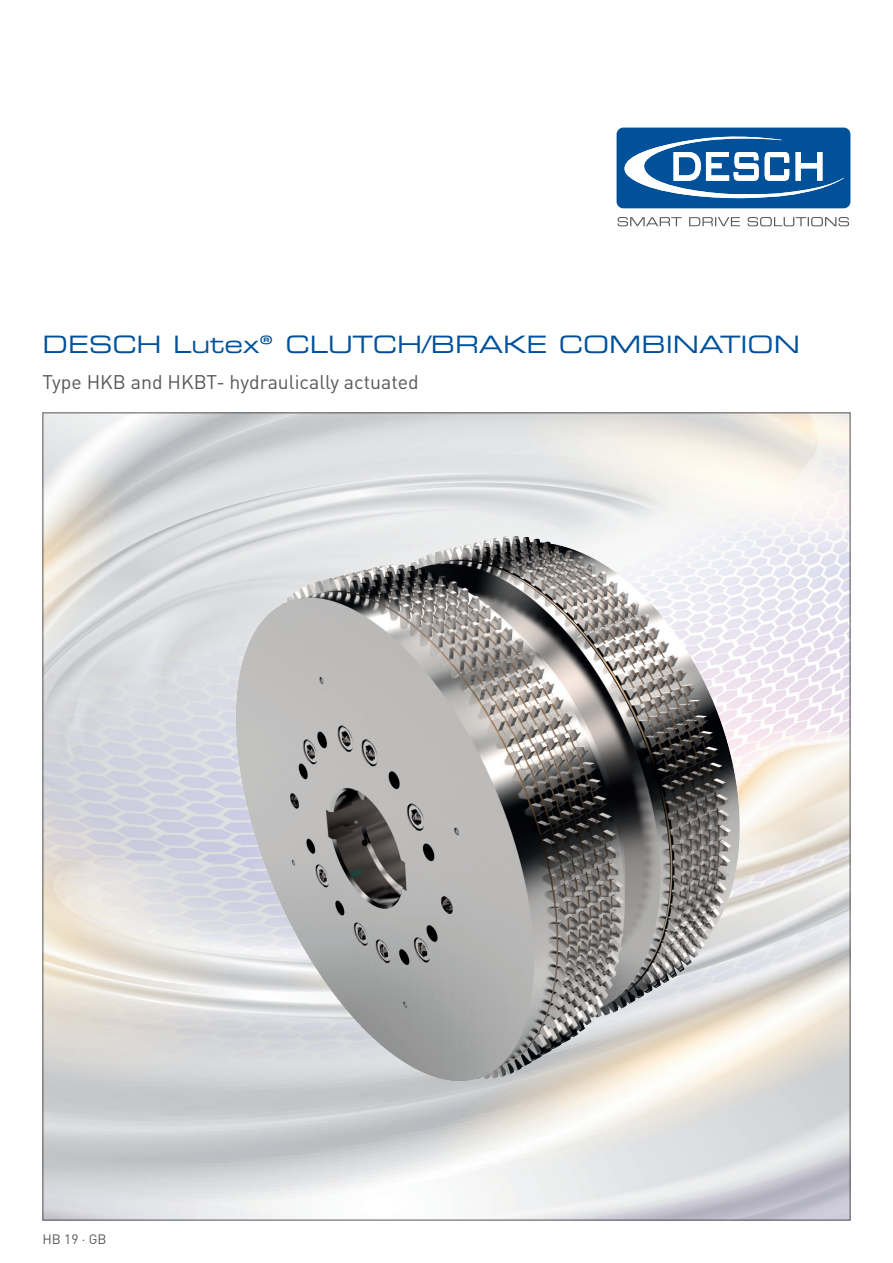
<style>
.page{position:relative;width:893px;height:1263px;background:#fff}
.page>*{position:absolute;margin:0;border:0;box-sizing:border-box;transform-origin:0 0}
.t1{font:24px "Eurostile LT Pro Ex 2";color:#01519a}
.t2{font:19.5px "DINOT";color:#57585a}
.t3{font:13.5px "DINOT";color:#57585a}
</style>
<div class="page">
<div style="left:617px;top:128px;width:233px;height:80px;background:#01519a;border-radius:7px"></div>
<svg style="left:618px;top:217px;width:231px;height:9px"></svg>
<svg style="left:624px;top:136px;width:220px;height:63px"></svg>
<img style="left:45px;top:414px;width:803px;height:804px">
<img style="left:227px;top:525px;width:525px;height:570px">
<p class="t1" style="left:43px;top:328px;width:759px">DESCH Lutex® CLUTCH/BRAKE COMBINATION</p>
<p class="t2" style="left:43px;top:367px;width:378px">Type HKB and HKBT- hydraulically actuated</p>
<p class="t3" style="left:43px;top:1228px;width:66px">HB 19 · GB</p>
</div>
